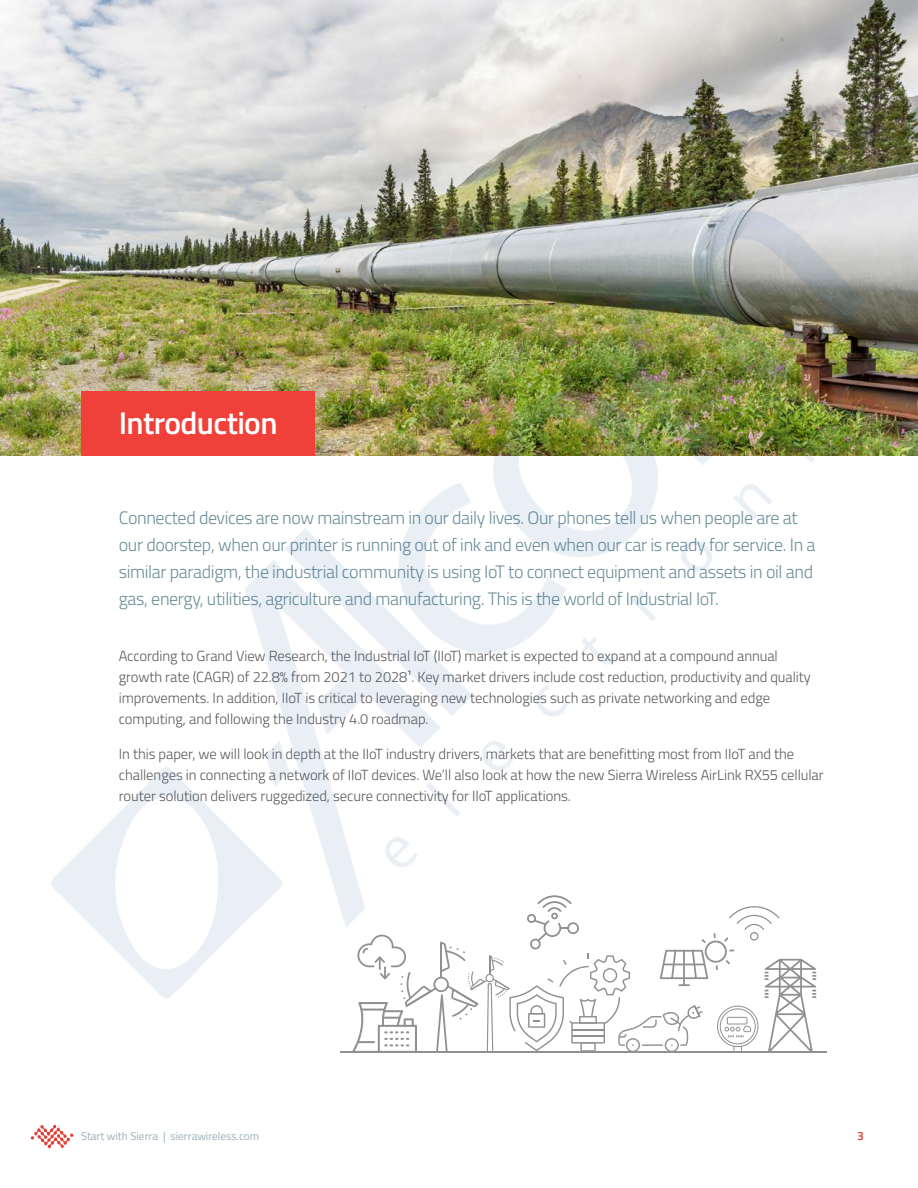
<style>
.page{position:relative;width:918px;height:1188px;background:#fff}
.page>*{position:absolute;margin:0;border:0;box-sizing:border-box;transform-origin:0 0}
.t1{font:600 31.5px "Titillium Web";letter-spacing:-.02em;color:#fff}
.t2{font:300 18px/27px "Titillium Web";letter-spacing:-.02em;color:#6a8e9a}
.t3{font:300 14.7px/21px "Titillium Web";letter-spacing:-.005em;color:#58595b}
.t4{font:600 12px "Titillium Web";color:#e53b30}
.t5{font:11.25px "Titillium Web";color:#99b1b9}
</style>
<div class="page">
<img style="left:0;top:0;width:918px;height:135px">
<svg style="left:31px;top:1125px;width:42px;height:23px"></svg>
<img style="left:0;top:135px;width:918px;height:918px">
<h1 class="t1" style="left:119px;top:399px;width:160px">Introduction</h1>
<p class="t2" style="left:119px;top:504px;width:698px">Connected devices are now mainstream in our daily lives. Our phones tell us when people are at our doorstep, when our printer is running out of ink and even when our car is ready for service. In a similar paradigm, the industrial community is using IoT to connect equipment and assets in oil and gas, energy, utilities, agriculture and manufacturing. This is the world of Industrial IoT.</p>
<p class="t3" style="left:119px;top:645px;width:694px">According to Grand View Research, the Industrial IoT (IIoT) market is expected to expand at a compound annual growth rate (CAGR) of 22.8% from 2021 to 2028¹. Key market drivers include cost reduction, productivity and quality improvements. In addition, IIoT is critical to leveraging new technologies such as private networking and edge computing, and following the Industry 4.0 roadmap.</p>
<p class="t3" style="left:119px;top:743px;width:707px">In this paper, we will look in depth at the IIoT industry drivers, markets that are benefitting most from IIoT and the challenges in connecting a network of IIoT devices. We’ll also look at how the new Sierra Wireless AirLink RX55 cellular router solution delivers ruggedized, secure connectivity for IIoT applications.</p>
<p class="t5" style="left:81px;top:1128px;width:180px">Start with Sierra | sierrawireless.com</p>
<p class="t4" style="left:857px;top:1127px;width:8px">3</p>
</div>
